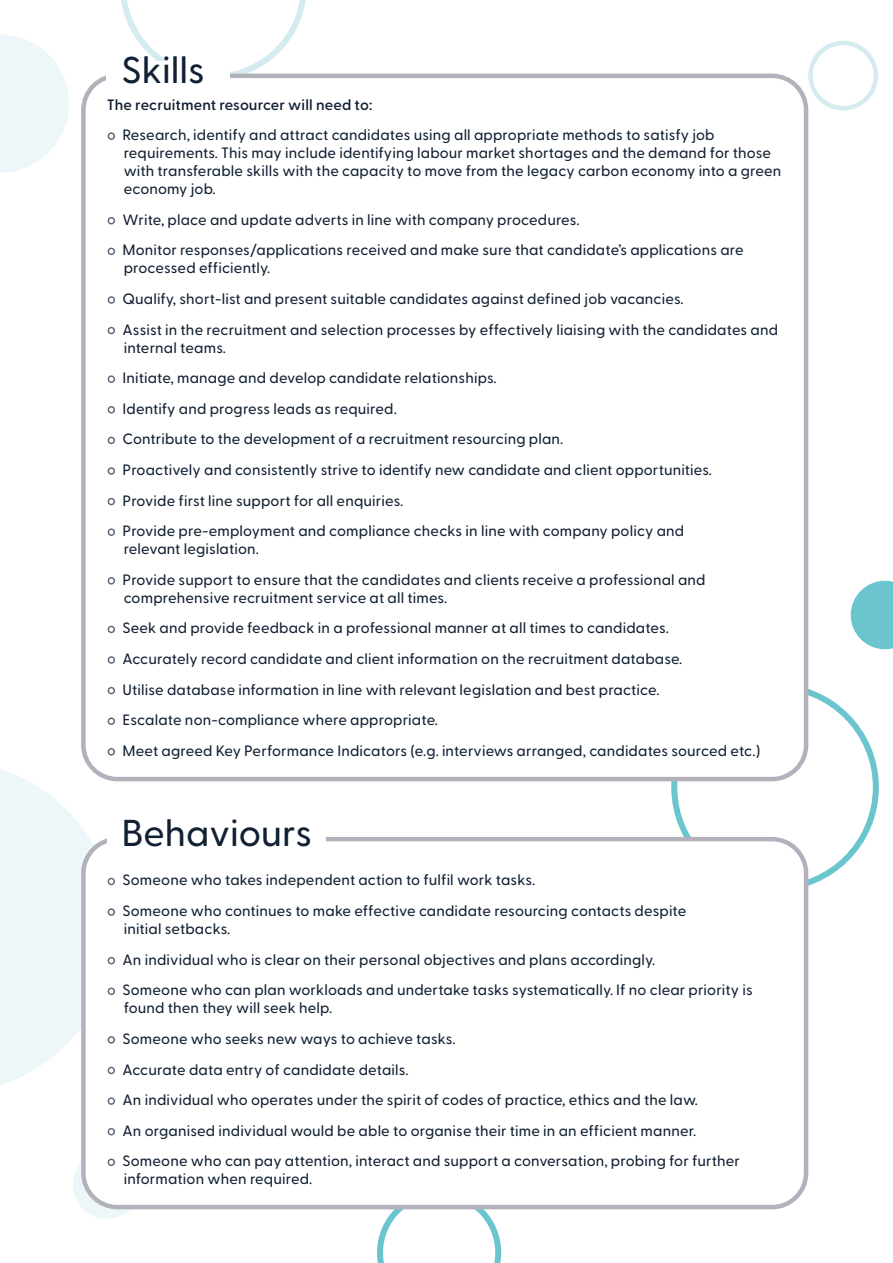
<style>
.page{position:relative;width:893px;height:1263px;background:#fff}
.page>*{position:absolute;margin:0;border:0;box-sizing:border-box;transform-origin:0 0}
.t1{font:500 37.35px "Greycliff CF";color:#112033}
.t2{font:500 15px/18px "Greycliff CF";letter-spacing:.01em;color:#112033}
.t3{font:600 15px "Greycliff CF";letter-spacing:.01em;color:#112033}
.s1{font-weight:800;font-size:25.5px;color:#666779}
</style>
<div class="page">
<svg style="left:377px;top:1209px;width:124px;height:54px"></svg>
<svg style="left:0;top:35px;width:69px;height:138px"></svg>
<svg style="left:0;top:761px;width:115px;height:324px"></svg>
<svg style="left:851px;top:581px;width:42px;height:68px"></svg>
<div style="left:73px;top:1150px;width:68px;height:69px;background:#edf7f9;border-radius:50%"></div>
<div style="left:808px;top:41px;width:70px;height:69px;border:4px solid #d4ecf0;border-radius:50%"></div>
<svg style="left:121px;top:0;width:186px;height:74px"></svg>
<div style="left:83px;top:76px;width:723px;height:703px;background:#fff;border-radius:34px"></div>
<div style="left:81px;top:74px;width:727px;height:707px;border:4px solid #b3b1bc;border-radius:34px"></div>
<div style="left:107px;top:62px;width:123px;height:24px;background:#fff"></div>
<div style="left:83px;top:839px;width:723px;height:368px;background:#fff;border-radius:34px"></div>
<div style="left:81px;top:837px;width:727px;height:372px;border:4px solid #b3b1bc;border-radius:34px"></div>
<div style="left:107px;top:826px;width:219px;height:24px;background:#fff"></div>
<h1 class="t1" style="left:122px;top:42px;width:85px">Skills</h1>
<p class="t3" style="left:107px;top:93px;width:267px">The recruitment resourcer will need to:</p>
<p class="t2" style="left:124px;top:125px;width:659px;text-indent:-17px"><span class="s1">•</span> Research, identify and attract candidates using all appropriate methods to satisfy job requirements. This may include identifying labour market shortages and the demand for those with transferable skills with the capacity to move from the legacy carbon economy into a green economy job.</p>
<p class="t2" style="left:107px;top:209px;width:474px"><span class="s1">•</span> Write, place and update adverts in line with company procedures.</p>
<p class="t2" style="left:124px;top:240px;width:621px;text-indent:-17px"><span class="s1">•</span> Monitor responses/applications received and make sure that candidate’s applications are processed efficiently.</p>
<p class="t2" style="left:107px;top:289px;width:578px"><span class="s1">•</span> Qualify, short-list and present suitable candidates against defined job vacancies.</p>
<p class="t2" style="left:124px;top:319px;width:656px;text-indent:-17px"><span class="s1">•</span> Assist in the recruitment and selection processes by effectively liaising with the candidates and internal teams.</p>
<p class="t2" style="left:107px;top:368px;width:391px"><span class="s1">•</span> Initiate, manage and develop candidate relationships.</p>
<p class="t2" style="left:107px;top:398px;width:292px"><span class="s1">•</span> Identify and progress leads as required.</p>
<p class="t2" style="left:107px;top:429px;width:458px"><span class="s1">•</span> Contribute to the development of a recruitment resourcing plan.</p>
<p class="t2" style="left:107px;top:460px;width:607px"><span class="s1">•</span> Proactively and consistently strive to identify new candidate and client opportunities.</p>
<p class="t2" style="left:107px;top:490px;width:298px"><span class="s1">•</span> Provide first line support for all enquiries.</p>
<p class="t2" style="left:124px;top:521px;width:562px;text-indent:-17px"><span class="s1">•</span> Provide pre-employment and compliance checks in line with company policy and relevant legislation.</p>
<p class="t2" style="left:124px;top:569px;width:583px;text-indent:-17px"><span class="s1">•</span> Provide support to ensure that the candidates and clients receive a professional and comprehensive recruitment service at all times.</p>
<p class="t2" style="left:107px;top:618px;width:564px"><span class="s1">•</span> Seek and provide feedback in a professional manner at all times to candidates.</p>
<p class="t2" style="left:107px;top:649px;width:577px"><span class="s1">•</span> Accurately record candidate and client information on the recruitment database.</p>
<p class="t2" style="left:107px;top:679px;width:554px"><span class="s1">•</span> Utilise database information in line with relevant legislation and best practice.</p>
<p class="t2" style="left:107px;top:710px;width:333px"><span class="s1">•</span> Escalate non-compliance where appropriate.</p>
<p class="t2" style="left:107px;top:740px;width:655px"><span class="s1">•</span> Meet agreed Key Performance Indicators (e.g. interviews arranged, candidates sourced etc.)</p>
<h1 class="t1" style="left:122px;top:805px;width:192px">Behaviours</h1>
<p class="t2" style="left:107px;top:870px;width:430px"><span class="s1">•</span> Someone who takes independent action to fulfil work tasks.</p>
<p class="t2" style="left:124px;top:901px;width:564px;text-indent:-17px"><span class="s1">•</span> Someone who continues to make effective candidate resourcing contacts despite initial setbacks.</p>
<p class="t2" style="left:107px;top:949px;width:550px"><span class="s1">•</span> An individual who is clear on their personal objectives and plans accordingly.</p>
<p class="t2" style="left:124px;top:980px;width:630px;text-indent:-17px"><span class="s1">•</span> Someone who can plan workloads and undertake tasks systematically. If no clear priority is found then they will seek help.</p>
<p class="t2" style="left:107px;top:1028px;width:350px"><span class="s1">•</span> Someone who seeks new ways to achieve tasks.</p>
<p class="t2" style="left:107px;top:1059px;width:303px"><span class="s1">•</span> Accurate data entry of candidate details.</p>
<p class="t2" style="left:107px;top:1090px;width:593px"><span class="s1">•</span> An individual who operates under the spirit of codes of practice, ethics and the law.</p>
<p class="t2" style="left:107px;top:1120px;width:591px"><span class="s1">•</span> An organised individual would be able to organise their time in an efficient manner.</p>
<p class="t2" style="left:124px;top:1151px;width:618px;text-indent:-17px"><span class="s1">•</span> Someone who can pay attention, interact and support a conversation, probing for further information when required.</p>
</div>
